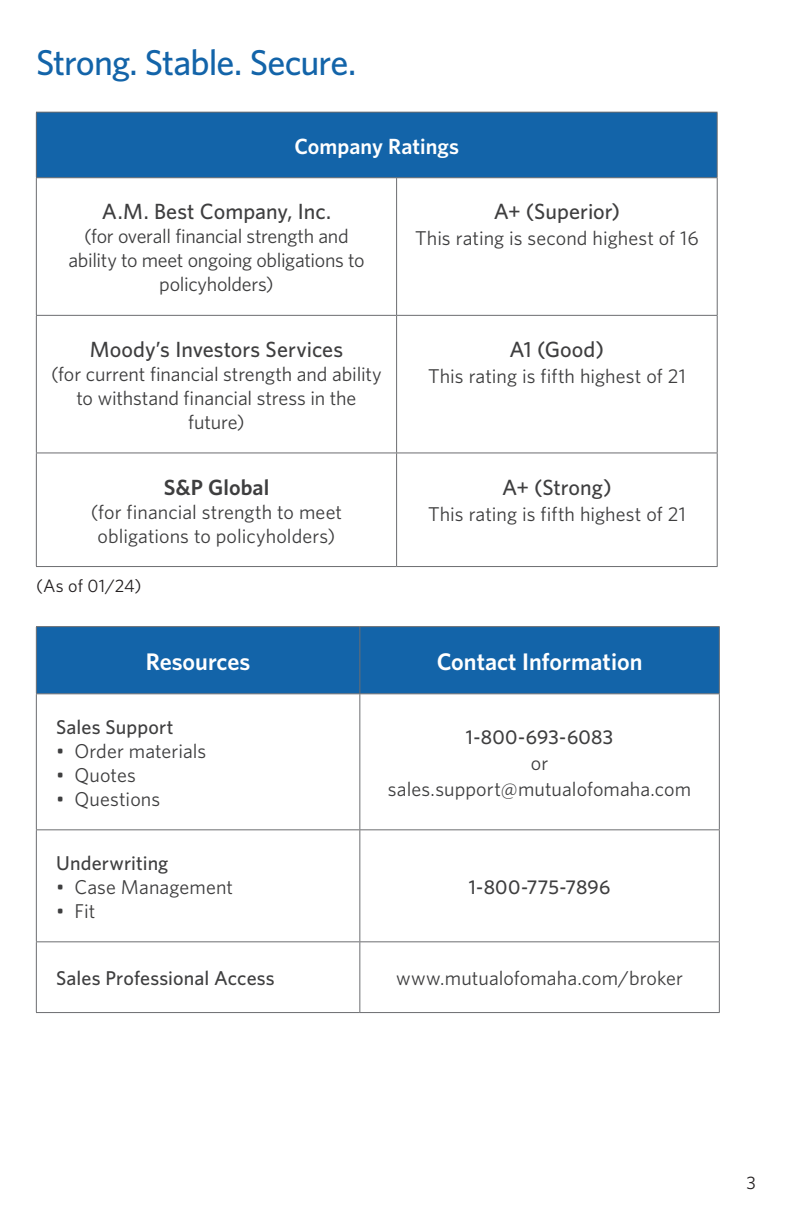
<style>
.page{position:relative;width:792px;height:1224px;background:#fff}
.page>*{position:absolute;margin:0;border:0;box-sizing:border-box;transform-origin:0 0}
.BODY-1{font:500 36px "Whitney";letter-spacing:-.025em;color:#1364a9}
.t1{font:600 24px "Whitney";color:#fff}
.t2{font:500 22px "Whitney";letter-spacing:.005em;color:#3e3e3f}
.t3{font:600 22px "Whitney";color:#fff}
.t4{font:600 22px "Whitney";color:#3e3e3f}
.t5{font:20px/24px "Whitney";color:#3e3e3f;text-align:center}
.t6{font:500 20px "Whitney";letter-spacing:.005em;color:#3e3e3f}
.t7{font:18px "Whitney";letter-spacing:.005em;color:#231f20}
</style>
<div class="page">
<div style="left:36px;top:112px;width:681px;height:66px;background:#1364a9"></div>
<svg style="left:37px;top:178px;width:680px;height:388px"></svg>
<hr style="left:36px;top:112px;width:361px;height:1px;background:#6c6d70">
<hr style="left:36px;top:112px;width:1px;height:65px;background:#6c6d70">
<hr style="left:397px;top:112px;width:321px;height:1px;background:#6c6d70">
<hr style="left:717px;top:112px;width:1px;height:65px;background:#6c6d70">
<hr style="left:36px;top:177px;width:361px;height:1px;background:#6c6d70">
<hr style="left:36px;top:178px;width:1px;height:137px;background:#6c6d70">
<hr style="left:397px;top:177px;width:321px;height:1px;background:#6c6d70">
<hr style="left:396px;top:178px;width:1px;height:137px;background:#6c6d70">
<hr style="left:717px;top:178px;width:1px;height:137px;background:#6c6d70">
<hr style="left:36px;top:315px;width:361px;height:1px;background:#6c6d70">
<hr style="left:36px;top:316px;width:1px;height:137px;background:#6c6d70">
<hr style="left:397px;top:315px;width:321px;height:1px;background:#6c6d70">
<hr style="left:396px;top:316px;width:1px;height:137px;background:#6c6d70">
<hr style="left:717px;top:316px;width:1px;height:137px;background:#6c6d70">
<hr style="left:36px;top:453px;width:361px;height:1px;background:#6c6d70">
<hr style="left:36px;top:453px;width:1px;height:113px;background:#6c6d70">
<hr style="left:397px;top:453px;width:321px;height:1px;background:#6c6d70">
<hr style="left:396px;top:453px;width:1px;height:113px;background:#6c6d70">
<hr style="left:717px;top:453px;width:1px;height:113px;background:#6c6d70">
<hr style="left:36px;top:566px;width:361px;height:1px;background:#6c6d70">
<hr style="left:397px;top:566px;width:321px;height:1px;background:#6c6d70">
<div style="left:37px;top:627px;width:682px;height:66px;background:#1364a9"></div>
<svg style="left:37px;top:694px;width:682px;height:318px"></svg>
<hr style="left:36px;top:626px;width:324px;height:1px;background:#6c6d70">
<hr style="left:36px;top:627px;width:1px;height:66px;background:#6c6d70">
<hr style="left:360px;top:626px;width:360px;height:1px;background:#6c6d70">
<hr style="left:360px;top:627px;width:1px;height:66px;background:#6c6d70">
<hr style="left:719px;top:627px;width:1px;height:66px;background:#6c6d70">
<hr style="left:36px;top:693px;width:324px;height:1px;background:#6c6d70">
<hr style="left:36px;top:694px;width:1px;height:135px;background:#6c6d70">
<hr style="left:360px;top:693px;width:360px;height:1px;background:#6c6d70">
<hr style="left:360px;top:694px;width:1px;height:135px;background:#6c6d70">
<hr style="left:719px;top:694px;width:1px;height:135px;background:#6c6d70">
<hr style="left:36px;top:829px;width:324px;height:1px;background:#6c6d70">
<hr style="left:36px;top:830px;width:1px;height:111px;background:#6c6d70">
<hr style="left:360px;top:829px;width:360px;height:1px;background:#6c6d70">
<hr style="left:360px;top:830px;width:1px;height:111px;background:#6c6d70">
<hr style="left:719px;top:830px;width:1px;height:111px;background:#6c6d70">
<hr style="left:36px;top:941px;width:324px;height:1px;background:#6c6d70">
<hr style="left:36px;top:942px;width:1px;height:70px;background:#6c6d70">
<hr style="left:360px;top:941px;width:360px;height:1px;background:#6c6d70">
<hr style="left:360px;top:942px;width:1px;height:70px;background:#6c6d70">
<hr style="left:719px;top:942px;width:1px;height:70px;background:#6c6d70">
<hr style="left:36px;top:1012px;width:324px;height:1px;background:#6c6d70">
<hr style="left:360px;top:1012px;width:360px;height:1px;background:#6c6d70">
<p class="BODY-1" style="left:36px;top:38px;width:322px">Strong. Stable. Secure.</p>
<p class="t3" style="left:295px;top:131px;width:166px">Company Ratings</p>
<p class="t2" style="left:102px;top:197px;width:231px">A.M. Best Company, Inc.</p>
<p class="t5" style="left:68px;top:224px;width:298px">(for overall financial strength and ability to meet ongoing obligations to policyholders)</p>
<p class="t2" style="left:90px;top:335px;width:255px">Moody’s Investors Services</p>
<p class="t5" style="left:51px;top:362px;width:332px">(for current financial strength and ability to withstand financial stress in the future)</p>
<p class="t4" style="left:164px;top:472px;width:107px">S&amp;P Global</p>
<p class="t5" style="left:91px;top:499px;width:253px">(for financial strength to meet obligations to policyholders)</p>
<p class="t7" style="left:36px;top:574px;width:107px">(As of 01/24)</p>
<p class="t2" style="left:494px;top:197px;width:128px">A+ (Superior)</p>
<p class="t5" style="left:415px;top:226px;width:285px">This rating is second highest of 16</p>
<p class="t2" style="left:510px;top:335px;width:96px">A1 (Good)</p>
<p class="t5" style="left:428px;top:364px;width:259px">This rating is fifth highest of 21</p>
<p class="t2" style="left:502px;top:472px;width:111px">A+ (Strong)</p>
<p class="t5" style="left:428px;top:501px;width:259px">This rating is fifth highest of 21</p>
<p class="t1" style="left:146px;top:645px;width:106px">Resources</p>
<p class="t1" style="left:437px;top:645px;width:207px">Contact Information</p>
<p class="t6" style="left:56px;top:714px;width:119px">Sales Support</p>
<p class="t5" style="left:56px;top:738px;width:152px">• Order materials</p>
<p class="t5" style="left:56px;top:762px;width:81px">• Quotes</p>
<p class="t5" style="left:56px;top:786px;width:106px">• Questions</p>
<p class="t6" style="left:56px;top:850px;width:114px">Underwriting</p>
<p class="t5" style="left:56px;top:874px;width:179px">• Case Management</p>
<p class="t5" style="left:56px;top:898px;width:41px">• Fit</p>
<p class="t6" style="left:466px;top:724px;width:149px">1-800-693-6083</p>
<p class="t5" style="left:531px;top:750px;width:19px">or</p>
<p class="t5" style="left:388px;top:776px;width:305px">sales.support@mutualofomaha.com</p>
<p class="t6" style="left:469px;top:874px;width:143px">1-800-775-7896</p>
<p class="t6" style="left:56px;top:965px;width:220px">Sales Professional Access</p>
<p class="t5" style="left:396px;top:966px;width:288px">www.mutualofomaha.com/broker</p>
<p class="t7" style="left:747px;top:1171px;width:11px">3</p>
</div>
